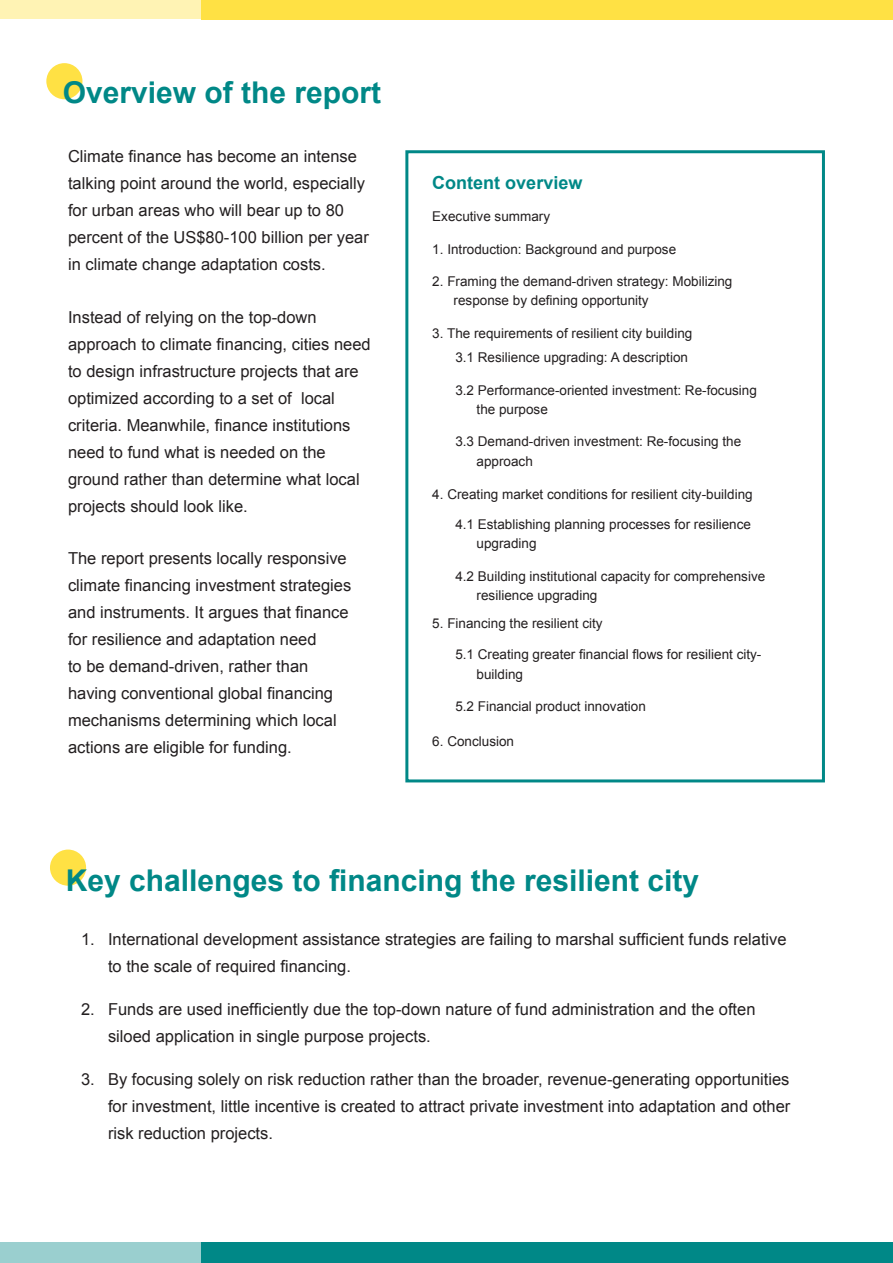
<style>
.page{position:relative;width:893px;height:1263px;background:#fff}
.page>*{position:absolute;margin:0;border:0;box-sizing:border-box;transform-origin:0 0}
.bullet{font:700 30px "Arial";color:#008887}
.content{font:700 18px "Arial";color:#008887}
.Financing_Resilient{font:16.5px/27px "Arial";color:#231f20}
.Bullet_v2{font:16.5px/27px "Arial";color:#231f20}
.content-2{font:13.5px/19.5px "Arial";color:#231f20}
</style>
<div class="page">
<div style="left:50px;top:849px;width:36px;height:37px;background:#ffe144;border-radius:50%"></div>
<div style="left:46px;top:63px;width:36px;height:36px;background:#ffe144;border-radius:50%"></div>
<div style="left:405px;top:150px;width:420px;height:632px;background:#fff;border:3px solid #008887"></div>
<div style="left:0;top:1242px;width:201px;height:21px;background:#9acfcf"></div>
<div style="left:201px;top:1242px;width:692px;height:21px;background:#008887"></div>
<div style="left:0;top:0;width:201px;height:19px;background:#fff3b4"></div>
<div style="left:201px;top:0;width:692px;height:19px;background:#ffe144"></div>
<p class="bullet" style="left:63px;top:72px;width:320px">Overview of the report</p>
<p class="Financing_Resilient" style="left:68px;top:143px;width:302px">Climate finance has become an intense talking point around the world, especially for urban areas who will bear up to 80 percent of the US$80-100 billion per year in climate change adaptation costs.</p>
<p class="Financing_Resilient" style="left:68px;top:304px;width:304px">Instead of relying on the top-down approach to climate financing, cities need to design infrastructure projects that are optimized according to a set of local criteria. Meanwhile, finance institutions need to fund what is needed on the ground rather than determine what local projects should look like.</p>
<p class="Financing_Resilient" style="left:68px;top:545px;width:285px">The report presents locally responsive climate financing investment strategies and instruments. It argues that finance for resilience and adaptation need<br>to be demand-driven, rather than having conventional global financing mechanisms determining which local actions are eligible for funding.</p>
<p class="content" style="left:432px;top:171px;width:152px">Content overview</p>
<p class="content-2" style="left:432px;top:207px;width:119px">Executive summary</p>
<p class="content-2" style="left:432px;top:239px;width:245px">1. Introduction: Background and purpose</p>
<p class="content-2" style="left:454px;top:272px;width:280px;text-indent:-21px">2. Framing the demand-driven strategy: Mobilizing response by defining opportunity</p>
<p class="content-2" style="left:432px;top:323px;width:262px">3. The requirements of resilient city building</p>
<p class="content-2" style="left:455px;top:348px;width:234px">3.1 Resilience upgrading: A description</p>
<p class="content-2" style="left:477px;top:380px;width:282px;text-indent:-21px">3.2 Performance-oriented investment: Re-focusing the purpose</p>
<p class="content-2" style="left:477px;top:432px;width:266px;text-indent:-21px">3.3 Demand-driven investment: Re-focusing the approach</p>
<p class="content-2" style="left:432px;top:485px;width:322px">4. Creating market conditions for resilient city-building</p>
<p class="content-2" style="left:477px;top:514px;width:276px;text-indent:-21px">4.1 Establishing planning processes for resilience upgrading</p>
<p class="content-2" style="left:477px;top:566px;width:290px;text-indent:-21px">4.2 Building institutional capacity for comprehensive resilience upgrading</p>
<p class="content-2" style="left:432px;top:614px;width:172px">5. Financing the resilient city</p>
<p class="content-2" style="left:477px;top:645px;width:286px;text-indent:-21px">5.1 Creating greater financial flows for resilient city&shy;building</p>
<p class="content-2" style="left:455px;top:697px;width:192px">5.2 Financial product innovation</p>
<p class="content-2" style="left:432px;top:731px;width:83px">6. Conclusion</p>
<p class="bullet" style="left:66px;top:860px;width:635px">Key challenges to financing the resilient city</p>
<p class="Bullet_v2" style="left:108px;top:925px;width:680px;text-indent:-27px">1. International development assistance strategies are failing to marshal sufficient funds relative to the scale of required financing.</p>
<p class="Bullet_v2" style="left:108px;top:995px;width:649px;text-indent:-27px">2. Funds are used inefficiently due the top-down nature of fund administration and the often siloed application in single purpose projects.</p>
<p class="Bullet_v2" style="left:108px;top:1066px;width:684px;text-align:justify;text-indent:-27px">3. By focusing solely on risk reduction rather than the broader, revenue-generating opportunities for investment, little incentive is created to attract private investment into adaptation and other risk reduction projects.</p>
</div>
